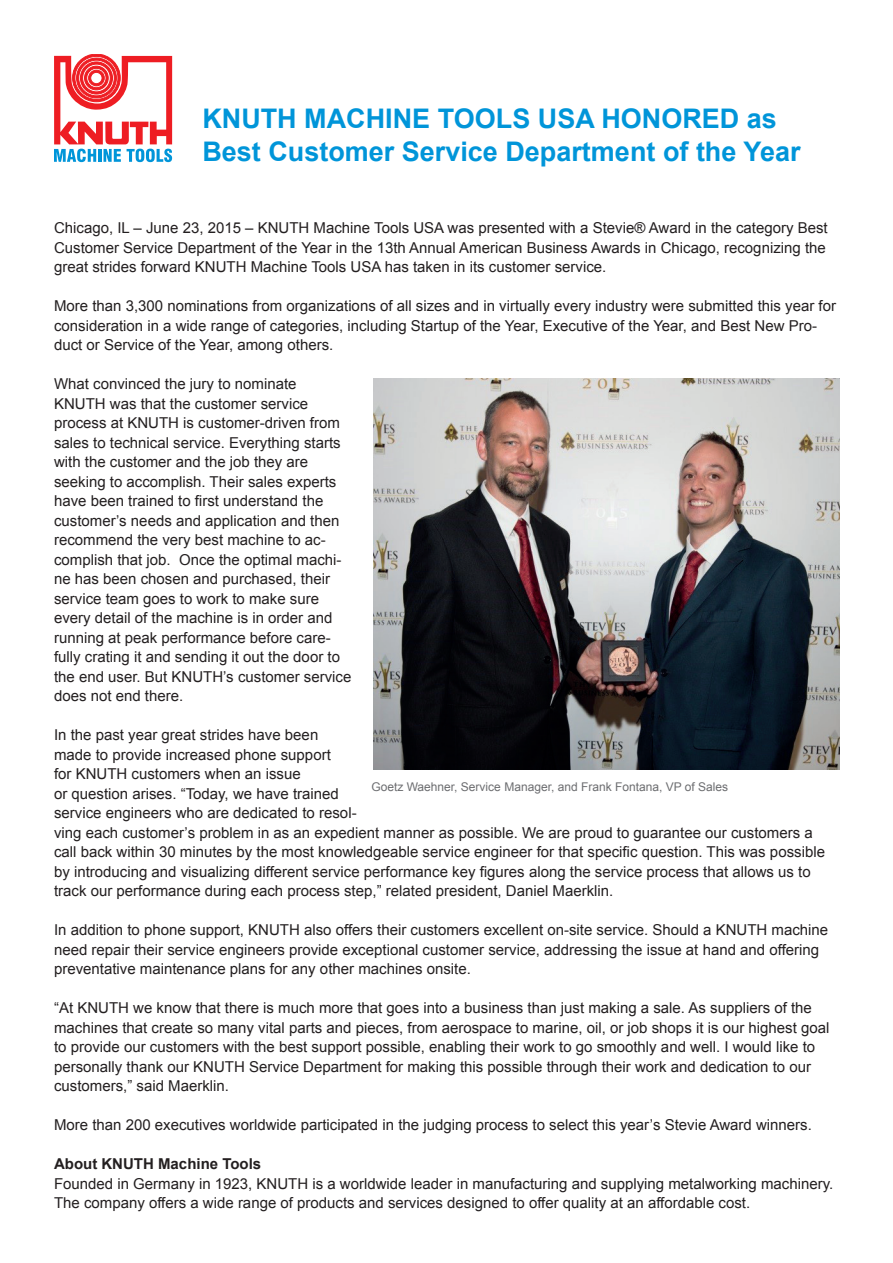
<style>
.page{position:relative;width:893px;height:1263px;background:#fff}
.page>*{position:absolute;margin:0;border:0;box-sizing:border-box;transform-origin:0 0}
.t1{font:700 27px/32.4px "Arial";color:#0095d9}
.t2{font:15px/19.5px "Arial";color:#231f20}
.t3{font:700 15px "Arial";color:#231f20}
.t4{font:12px "Arial";color:#6c6d70}
</style>
<div class="page">
<img style="left:373px;top:378px;width:466px;height:392px">
<svg style="left:54px;top:54px;width:118px;height:108px"></svg>
<h1 class="t1" style="left:202px;top:102px;width:600px">KNUTH MACHINE TOOLS USA HONORED as<br>Best Customer Service Department of the Year</h1>
<p class="t2" style="left:54px;top:218px;width:775px">Chicago, IL – June 23, 2015 – KNUTH Machine Tools USA was presented with a Stevie® Award in the category Best<br>Customer Service Department of the Year in the 13th Annual American Business Awards in Chicago, recognizing the great strides forward KNUTH Machine Tools USA has taken in its customer service.</p>
<p class="t2" style="left:54px;top:296px;width:783px">More than 3,300 nominations from organizations of all sizes and in virtually every industry were submitted this year for consideration in a wide range of categories, including Startup of the Year, Executive of the Year, and Best New Pro&shy;duct or Service of the Year, among others.</p>
<p class="t2" style="left:54px;top:374px;width:299px">What convinced the jury to nominate KNUTH was that the customer service process at KNUTH is customer-driven from sales to technical service. Everything starts with the customer and the job they are seeking to accomplish. Their sales experts have been trained to first understand the customer’s needs and application and then recommend the very best machine to ac&shy;complish that job. Once the optimal machi&shy;ne has been chosen and purchased, their service team goes to work to make sure every detail of the machine is in order and running at peak performance before care&shy;fully crating it and sending it out the door to the end user. But KNUTH’s customer service does not end there.</p>
<p class="t2" style="left:54px;top:725px;width:772px">In the past year great strides have been<br>made to provide increased phone support<br>for KNUTH customers when an issue<br>or question arises. “Today, we have trained<br>service engineers who are dedicated to resol-<br>ving each customer’s problem in as an expedient manner as possible. We are proud to guarantee our customers a call back within 30 minutes by the most knowledgeable service engineer for that specific question. This was possible by introducing and visualizing different service performance key figures along the service process that allows us to track our performance during each process step,” related president, Daniel Maerklin.</p>
<p class="t2" style="left:54px;top:920px;width:776px">In addition to phone support, KNUTH also offers their customers excellent on-site service. Should a KNUTH machine need repair their service engineers provide exceptional customer service, addressing the issue at hand and offering preventative maintenance plans for any other machines onsite.</p>
<p class="t2" style="left:54px;top:998px;width:777px">“At KNUTH we know that there is much more that goes into a business than just making a sale. As suppliers of the machines that create so many vital parts and pieces, from aerospace to marine, oil, or job shops it is our highest goal to provide our customers with the best support possible, enabling their work to go smoothly and well. I would like to personally thank our KNUTH Service Department for making this possible through their work and dedication to our customers,” said Maerklin.</p>
<p class="t2" style="left:54px;top:1115px;width:759px">More than 200 executives worldwide participated in the judging process to select this year’s Stevie Award winners.</p>
<p class="t3" style="left:54px;top:1156px;width:209px">About KNUTH Machine Tools</p>
<p class="t2" style="left:54px;top:1174px;width:781px">Founded in Germany in 1923, KNUTH is a worldwide leader in manufacturing and supplying metalworking machinery.<br>The company offers a wide range of products and services designed to offer quality at an affordable cost.</p>
<p class="t4" style="left:371px;top:780px;width:358px">Goetz Waehner, Service Manager, and Frank Fontana, VP of Sales</p>
</div>
